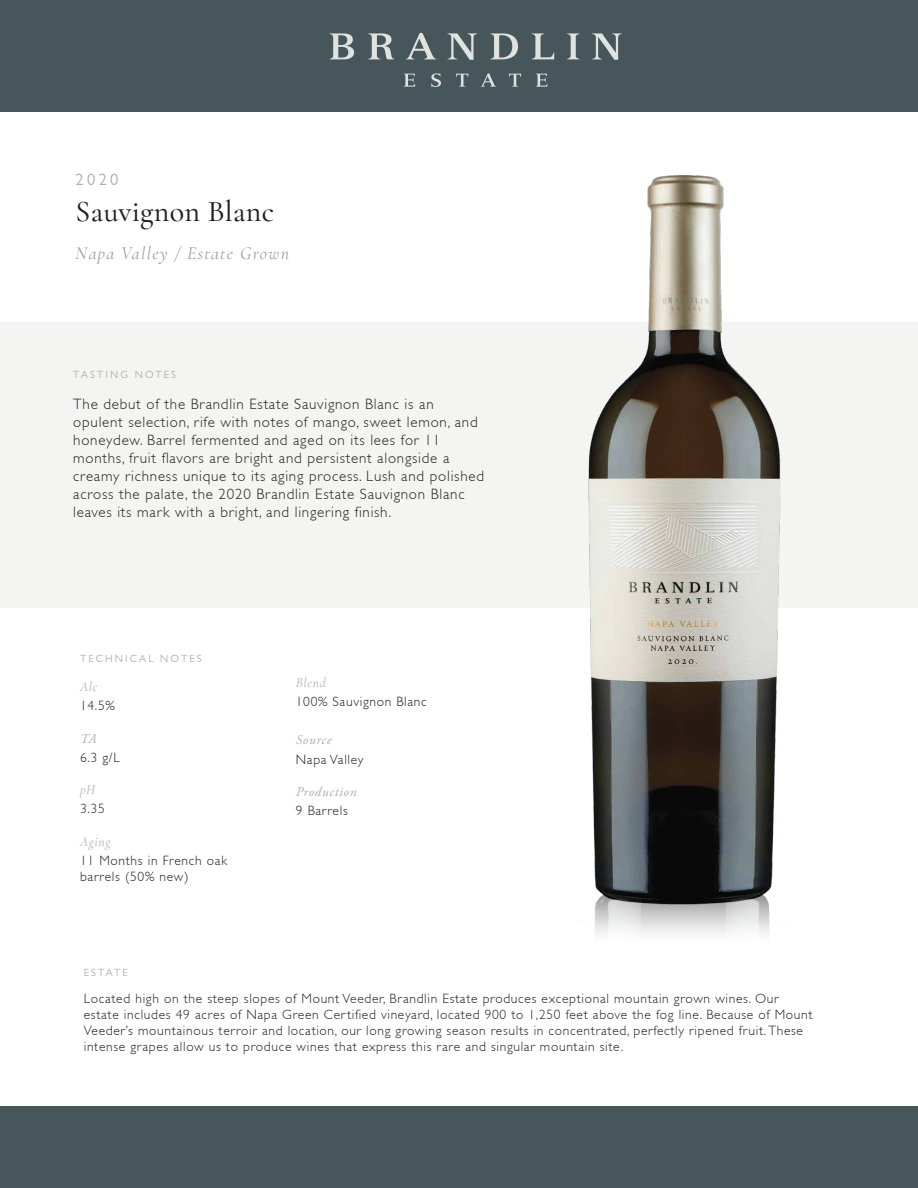
<style>
.page{position:relative;width:918px;height:1188px;background:#fff}
.page>*{position:absolute;margin:0;border:0;box-sizing:border-box;transform-origin:0 0}
.t1{font:500 30px "Cormorant Garamond";letter-spacing:.01em;color:#231f20}
.t2{font:italic 18px "Cormorant Garamond";letter-spacing:.075em;color:#9e9d97}
.t3{font:16.5px "Gill Sans MT Std";color:#b0b0a7}
.t4{font:300 15px/18px "Gill Sans";letter-spacing:.05em;color:#231f20}
.t5{font:300 13.5px/16.2px "Gill Sans";letter-spacing:.05em;color:#231f20}
.t6{font:italic 13.5px "Adobe Garamond Pro";letter-spacing:.05em;color:#b0b0a7}
.t7{font:italic 13.5px "Cormorant Garamond";letter-spacing:.05em;color:#b0b0a7}
.t8{font:10.5px "Gill Sans MT Std";letter-spacing:.2em;color:#b0b0a7}
</style>
<div class="page">
<div style="left:0;top:322px;width:918px;height:286px;background:#f4f4f3"></div>
<div style="left:0;top:1106px;width:918px;height:82px;background:#46565a"></div>
<div style="left:0;top:0;width:918px;height:112px;background:#46565a"></div>
<svg style="left:329px;top:33px;width:293px;height:27px"></svg>
<svg style="left:403px;top:74px;width:12px;height:13px"></svg>
<svg style="left:431px;top:73px;width:10px;height:14px"></svg>
<svg style="left:456px;top:74px;width:12px;height:13px"></svg>
<svg style="left:481px;top:73px;width:15px;height:14px"></svg>
<svg style="left:509px;top:74px;width:12px;height:13px"></svg>
<svg style="left:536px;top:74px;width:11px;height:13px"></svg>
<img style="left:588px;top:175px;width:193px;height:759px">
<p class="t3" style="left:76px;top:170px;width:44px">2020</p>
<h1 class="t1" style="left:76px;top:193px;width:200px">Sauvignon Blanc</h1>
<h2 class="t2" style="left:76px;top:243px;width:215px">Napa Valley / Estate Grown</h2>
<p class="t8" style="left:73px;top:368px;width:104px">TASTING NOTES</p>
<p class="t4" style="left:73px;top:395px;width:412px">The debut of the Brandlin Estate Sauvignon Blanc is an opulent selection, rife with notes of mango, sweet lemon, and honeydew. Barrel fermented and aged on its lees for 11 months, fruit flavors are bright and persistent alongside a creamy richness unique to its aging process. Lush and polished across the palate, the 2020 Brandlin Estate Sauvignon Blanc leaves its mark with a bright, and lingering finish.</p>
<p class="t8" style="left:80px;top:652px;width:123px">TECHNICAL NOTES</p>
<p class="t7" style="left:80px;top:679px;width:19px">Alc</p>
<p class="t5" style="left:80px;top:698px;width:36px">14.5%</p>
<p class="t6" style="left:80px;top:730px;width:18px">TA</p>
<p class="t5" style="left:80px;top:749px;width:41px">6.3 g/L</p>
<p class="t7" style="left:80px;top:782px;width:17px">pH</p>
<p class="t5" style="left:80px;top:801px;width:26px">3.35</p>
<p class="t7" style="left:80px;top:834px;width:32px">Aging</p>
<p class="t5" style="left:80px;top:853px;width:149px">11 Months in French oak barrels (50% new)</p>
<p class="t7" style="left:296px;top:675px;width:31px">Blend</p>
<p class="t5" style="left:296px;top:693px;width:133px">100% Sauvignon Blanc</p>
<p class="t6" style="left:296px;top:732px;width:37px">Source</p>
<p class="t5" style="left:296px;top:751px;width:69px">Napa Valley</p>
<p class="t6" style="left:296px;top:784px;width:62px">Production</p>
<p class="t5" style="left:296px;top:803px;width:53px">9 Barrels</p>
<p class="t8" style="left:84px;top:966px;width:45px">ESTATE</p>
<p class="t5" style="left:84px;top:990px;width:730px">Located high on the steep slopes of Mount Veeder, Brandlin Estate produces exceptional mountain grown wines. Our estate includes 49 acres of Napa Green Certified vineyard, located 900 to 1,250 feet above the fog line. Because of Mount Veeder’s mountainous terroir and location, our long growing season results in concentrated, perfectly ripened fruit. These intense grapes allow us to produce wines that express this rare and singular mountain site.</p>
</div>
